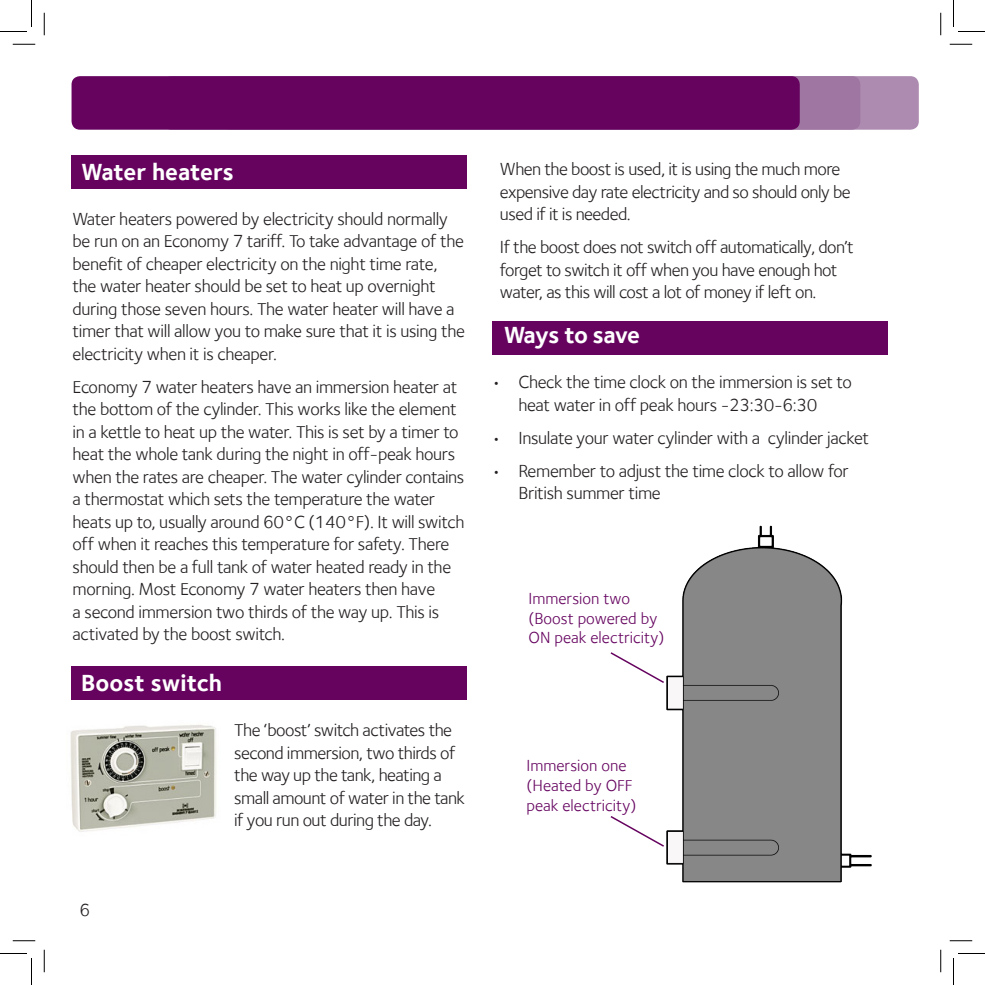
<style>
.page{position:relative;width:985px;height:985px;background:#fff}
.page>*{position:absolute;margin:0;border:0;box-sizing:border-box;transform-origin:0 0}
.t1{font:700 24px "Foundry Sterling";letter-spacing:-.005em;color:#fff}
.t2{font:18px/22.5px "Foundry Sterling";letter-spacing:-.02em;color:#231f20}
.t3{font:16.5px/19.8px "Foundry Sterling";color:#65035f}
</style>
<div class="page">
<svg style="left:953px;top:953px;width:32px;height:32px"></svg>
<svg style="left:0;top:953px;width:32px;height:32px"></svg>
<svg style="left:953px;top:0;width:32px;height:32px"></svg>
<svg style="left:0;top:0;width:32px;height:32px"></svg>
<svg style="left:940px;top:950px;width:1px;height:22px"></svg>
<svg style="left:940px;top:13px;width:1px;height:22px"></svg>
<svg style="left:44px;top:950px;width:1px;height:22px"></svg>
<svg style="left:44px;top:13px;width:1px;height:22px"></svg>
<svg style="left:950px;top:940px;width:22px;height:1px"></svg>
<svg style="left:13px;top:940px;width:22px;height:1px"></svg>
<svg style="left:950px;top:44px;width:22px;height:1px"></svg>
<svg style="left:13px;top:44px;width:22px;height:1px"></svg>
<img style="left:666px;top:525px;width:206px;height:358px">
<svg style="left:610px;top:652px;width:54px;height:31px"></svg>
<svg style="left:610px;top:816px;width:54px;height:31px"></svg>
<div style="left:221px;top:76px;width:698px;height:54px;background:#ad8bb0;border-radius:9px"></div>
<div style="left:163px;top:76px;width:697px;height:54px;background:#9f76a1;border-radius:9px"></div>
<div style="left:72px;top:76px;width:728px;height:54px;background:#65035f;border-radius:9px"></div>
<div style="left:72px;top:155px;width:395px;height:34px;background:#65035f"></div>
<div style="left:72px;top:666px;width:395px;height:34px;background:#65035f"></div>
<img style="left:70px;top:725px;width:147px;height:107px">
<div style="left:492px;top:321px;width:396px;height:34px;background:#65035f"></div>
<p class="t1" style="left:81px;top:157px;width:154px">Water heaters</p>
<p class="t2" style="left:73px;top:207px;width:394px">Water heaters powered by electricity should normally be run on an Economy 7 tariff. To take advantage of the benefit of cheaper electricity on the night time rate, the water heater should be set to heat up overnight during those seven hours. The water heater will have a timer that will allow you to make sure that it is using the electricity when it is cheaper.</p>
<p class="t2" style="left:73px;top:375px;width:393px">Economy 7 water heaters have an immersion heater at the bottom of the cylinder. This works like the element in a kettle to heat up the water. This is set by a timer to heat the whole tank during the night in off-peak hours when the rates are cheaper. The water cylinder contains a thermostat which sets the temperature the water heats up to, usually around 60°C (140°F). It will switch off when it reaches this temperature for safety. There should then be a full tank of water heated ready in the morning. Most Economy 7 water heaters then have<br>a second immersion two thirds of the way up. This is activated by the boost switch.</p>
<p class="t1" style="left:81px;top:669px;width:142px">Boost switch</p>
<p class="t2" style="left:234px;top:719px;width:232px">The ‘boost’ switch activates the second immersion, two thirds of the way up the tank, heating a small amount of water in the tank if you run out during the day.</p>
<p class="t2" style="left:79px;top:899px;width:12px">6</p>
<p class="t2" style="left:500px;top:158px;width:352px">When the boost is used, it is using the much more expensive day rate electricity and so should only be used if it is needed.</p>
<p class="t2" style="left:500px;top:236px;width:355px">If the boost does not switch off automatically, don’t forget to switch it off when you have enough hot water, as this will cost a lot of money if left on.</p>
<p class="t1" style="left:504px;top:321px;width:138px">Ways to save</p>
<p class="t2" style="left:491px;top:371px;width:362px;text-align:center">• Check the time clock on the immersion is set to heat water in off peak hours -23:30-6:30</p>
<p class="t2" style="left:491px;top:426px;width:379px">• Insulate your water cylinder with a cylinder jacket</p>
<p class="t2" style="left:518px;top:459px;width:332px;text-indent:-27px">• Remember to adjust the time clock to allow for<br>British summer time</p>
<p class="t3" style="left:528px;top:588px;width:103px">Immersion two</p>
<p class="t3" style="left:528px;top:608px;width:137px">(Boost powered by<br>ON peak electricity)</p>
<p class="t3" style="left:527px;top:756px;width:111px">Immersion one (Heated by OFF peak electricity)</p>
</div>
